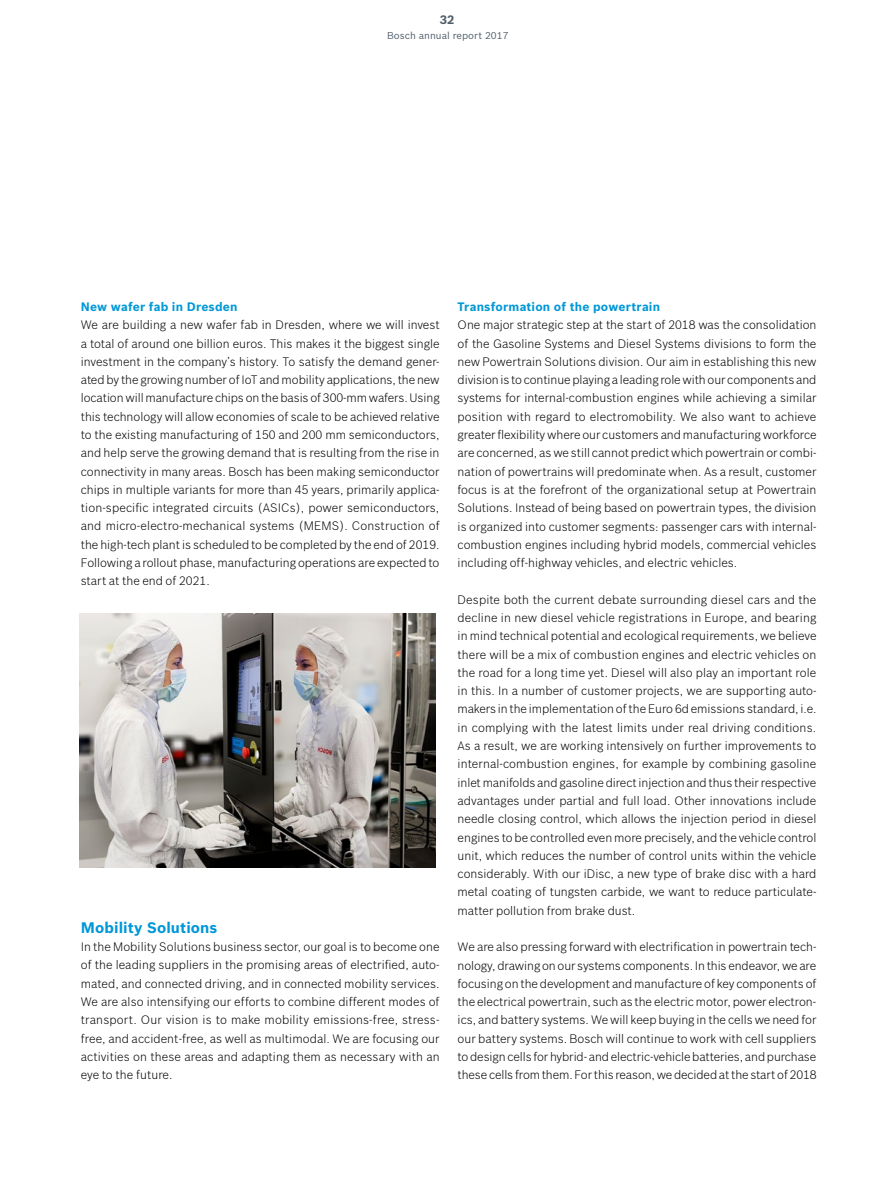
<style>
.page{position:relative;width:893px;height:1191px;background:#fff}
.page>*{position:absolute;margin:0;border:0;box-sizing:border-box;transform-origin:0 0}
.t1{font:700 15px "Bosch Sans";letter-spacing:.005em;color:#0098d7}
.t2{font:300 12px/18.3px "Bosch Sans";color:#000;text-align:justify}
.t3{font:700 12px "Bosch Sans";letter-spacing:.015em;color:#0098d7}
.t4{font:700 12px "Bosch Sans";color:#515f6b}
.t5{font:9.75px "Bosch Sans";color:#515f6b}
</style>
<div class="page">
<img style="left:79px;top:614px;width:356px;height:253px">
<p class="t4" style="left:440px;top:12px;width:16px">32</p>
<p class="t5" style="left:387px;top:29px;width:123px">Bosch annual report 2017</p>
<p class="t3" style="left:81px;top:299px;width:158px">New wafer fab in Dresden</p>
<p class="t2" style="left:81px;top:315px;width:361px">We are building a new wafer fab in Dresden, where we will invest a total of around one billion euros. This makes it the biggest single investment in the company’s history. To satisfy the demand gener&shy;ated by the growing number of IoT and mobility applications, the new location will manufacture chips on the basis of 300-mm wafers. Using this technology will allow economies of scale to be achieved relative to the existing manufacturing of 150 and 200 mm semiconductors, and help serve the growing demand that is resulting from the rise in connectivity in many areas. Bosch has been making semiconductor chips in multiple variants for more than 45 years, primarily applica&shy;tion-specific integrated circuits (ASICs), power semiconductors, and micro-electro-mechanical systems (MEMS). Construction of the high-tech plant is scheduled to be completed by the end of 2019.<br>Following a rollout phase, manufacturing operations are expected to start at the end of 2021.</p>
<p class="t1" style="left:81px;top:918px;width:138px">Mobility Solutions</p>
<p class="t2" style="left:81px;top:937px;width:360px">In the Mobility Solutions business sector, our goal is to become one of the leading suppliers in the promising areas of electrified, auto&shy;mated, and connected driving, and in connected mobility services.<br>We are also intensifying our efforts to combine different modes of transport. Our vision is to make mobility emissions-free, stress&shy;free, and accident-free, as well as multimodal. We are focusing our activities on these areas and adapting them as necessary with an eye to the future.</p>
<p class="t3" style="left:458px;top:299px;width:204px">Transformation of the powertrain</p>
<p class="t2" style="left:458px;top:315px;width:360px">One major strategic step at the start of 2018 was the consolidation of the Gasoline Systems and Diesel Systems divisions to form the new Powertrain Solutions division. Our aim in establishing this new division is to continue playing a leading role with our components and systems for internal-combustion engines while achieving a similar position with regard to electromobility. We also want to achieve greater flexibility where our customers and manufacturing workforce are concerned, as we still cannot predict which powertrain or combi&shy;nation of powertrains will predominate when. As a result, customer focus is at the forefront of the organizational setup at Powertrain Solutions. Instead of being based on powertrain types, the division is organized into customer segments: passenger cars with internal&shy;combustion engines including hybrid models, commercial vehicles including off-highway vehicles, and electric vehicles.</p>
<p class="t2" style="left:458px;top:590px;width:360px">Despite both the current debate surrounding diesel cars and the decline in new diesel vehicle registrations in Europe, and bearing in mind technical potential and ecological requirements, we believe there will be a mix of combustion engines and electric vehicles on the road for a long time yet. Diesel will also play an important role in this. In a number of customer projects, we are supporting auto&shy;makers in the implementation of the Euro 6d emissions standard, i.e. in complying with the latest limits under real driving conditions.<br>As a result, we are working intensively on further improvements to internal-combustion engines, for example by combining gasoline inlet manifolds and gasoline direct injection and thus their respective advantages under partial and full load. Other innovations include needle closing control, which allows the injection period in diesel engines to be controlled even more precisely, and the vehicle control unit, which reduces the number of control units within the vehicle considerably. With our iDisc, a new type of brake disc with a hard metal coating of tungsten carbide, we want to reduce particulate&shy;matter pollution from brake dust.</p>
<p class="t2" style="left:458px;top:937px;width:361px">We are also pressing forward with electrification in powertrain tech&shy;nology, drawing on our systems components. In this endeavor, we are focusing on the development and manufacture of key components of the electrical powertrain, such as the electric motor, power electron&shy;ics, and battery systems. We will keep buying in the cells we need for our battery systems. Bosch will continue to work with cell suppliers to design cells for hybrid- and electric-vehicle batteries, and purchase these cells from them. For this reason, we decided at the start of 2018</p>
</div>
